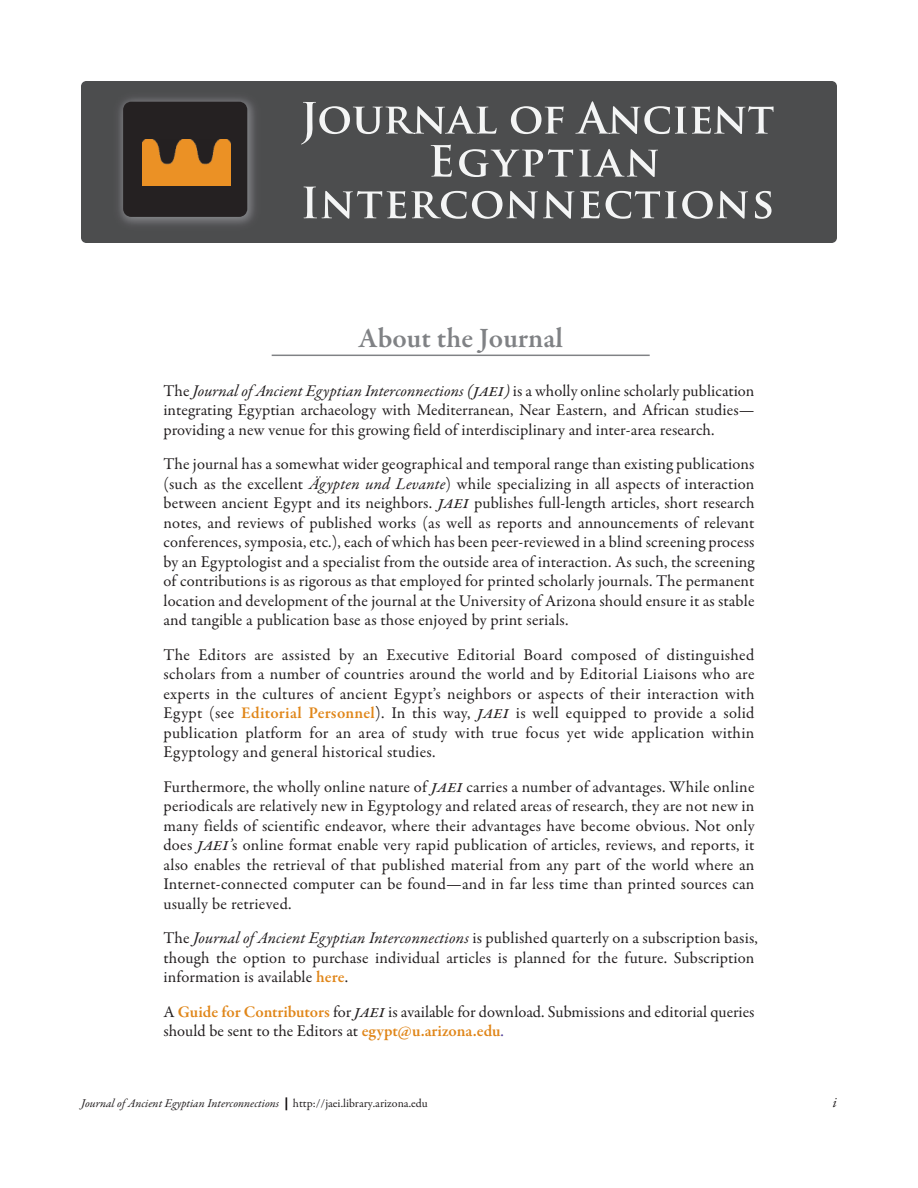
<style>
.page{position:relative;width:918px;height:1188px;background:#fff}
.page>*{position:absolute;margin:0;border:0;box-sizing:border-box;transform-origin:0 0}
.t1{font:600 28.5px "Garamond Premr Pro";color:#808285}
.t2{font:16.5px/19.5px "Garamond Premr Pro";letter-spacing:.005em;color:#231f20;text-align:justify}
.t3{font:italic 15px "Garamond Premr Pro";color:#231f20}
.t4{font:italic 12px "Garamond Premr Pro";color:#231f20}
.s1{font-style:italic}
.s2{font-style:italic;font-size:19.5px}
.s3{font-weight:600;color:#e08619}
.s4{color:#4d3c98}
.s5{font-style:normal}
</style>
<div class="page">
<svg style="left:81px;top:81px;width:756px;height:162px;background:#58595a"></svg>
<svg style="left:301px;top:102px;width:234px;height:75px;background:#676869"></svg>
<svg style="left:303px;top:187px;width:103px;height:32px"></svg>
<hr style="left:272px;top:355px;width:378px;height:1px;background:#808285">
<img style="left:110px;top:89px;width:153px;height:144px">
<div style="left:123px;top:102px;width:124px;height:115px;background:#252122"></div>
<img style="left:142px;top:140px;width:88px;height:46px">
<h1 class="t1" style="left:359px;top:327px;width:206px">About the Journal</h1>
<p class="t2" style="left:163px;top:382px;width:593px">The<span class="s1">Journal of Ancient Egyptian Interconnections (</span><span class="s2">JAEI</span><span class="s1">)</span> is a wholly online scholarly publication integrating Egyptian archaeology with Mediterranean, Near Eastern, and African studies— providing a new venue for this growing field of interdisciplinary and inter-area research.</p>
<p class="t2" style="left:163px;top:456px;width:593px">The journal has a somewhat wider geographical and temporal range than existing publications (such as the excellent <span class="s1">Ägypten und Levante</span>) while specializing in all aspects of interaction between ancient Egypt and its neighbors. <span class="s2">JAEI</span> publishes full-length articles, short research notes, and reviews of published works (as well as reports and announcements of relevant conferences, symposia, etc.), each of which has been peer-reviewed in a blind screening process by an Egyptologist and a specialist from the outside area of interaction. As such, the screening of contributions is as rigorous as that employed for printed scholarly journals. The permanent location and development of the journal at the University of Arizona should ensure it as stable and tangible a publication base as those enjoyed by print serials.</p>
<p class="t2" style="left:163px;top:646px;width:593px">The Editors are assisted by an Executive Editorial Board composed of distinguished scholars from a number of countries around the world and by Editorial Liaisons who are experts in the cultures of ancient Egypt’s neighbors or aspects of their interaction with Egypt (see <span class="s3">Editorial Personnel</span>). In this way, <span class="s2">JAEI</span> is well equipped to provide a solid publication platform for an area of study with true focus yet wide application within Egyptology and general historical studies.</p>
<p class="t2" style="left:163px;top:778px;width:593px">Furthermore, the wholly online nature of <span class="s2">JAEI</span> carries a number of advantages. While online period i cals are relatively new in Egyptology and related areas of research, they are not new in many fields of scientific endeavor, where their advantages have become obvious. Not only does <span class="s2">JAEI</span><span class="s1">’</span>s online format enable very rapid publication of articles, reviews, and reports, it also enables the retrieval of that published material from any part of the world where an Internet-connected computer can be found—and in far less time than printed sources can usually be retrieved.</p>
<p class="t2" style="left:163px;top:930px;width:596px;text-align:left">The <span class="s1">Journal of Ancient Egyptian Interconnections</span> is published quarterly on a subscription basis, though the option to purchase individual articles is planned for the future. Subscription information is available <span class="s3">here</span>.</p>
<p class="t2" style="left:163px;top:1003px;width:593px">A <span class="s3">Guide for Contributors</span> for <span class="s2">JAEI</span> is available for download. Submissions and editorial queries should be sent to the Editors at <span class="s3">egypt@u.arizona.edu</span><span class="s4">.</span></p>
<p class="t4" style="left:81px;top:1098px;width:348px">Journal of Ancient Egyptian Interconnections <span class="s5">| http://jaei.library.arizona.edu</span></p>
<p class="t3" style="left:833px;top:1096px;width:6px">i</p>
</div>
